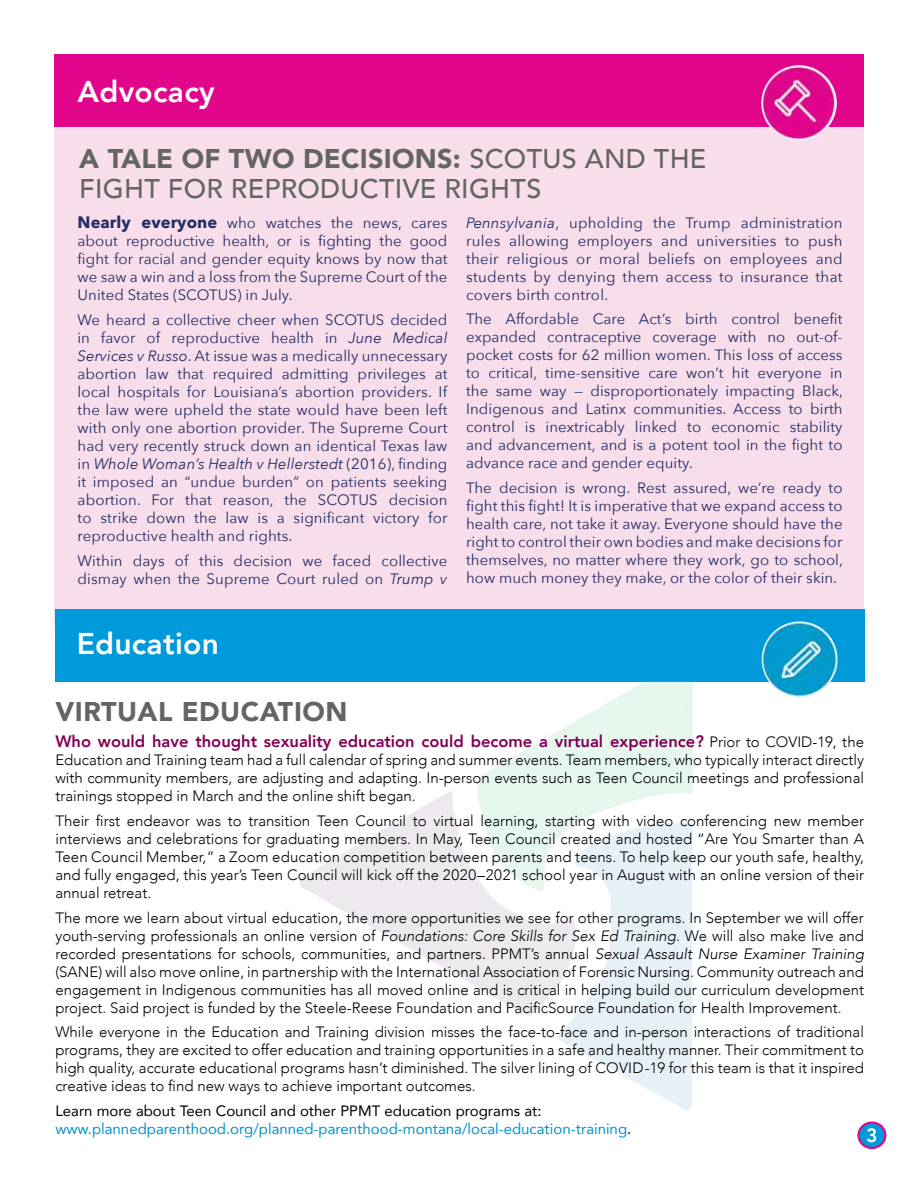
<style>
.page{position:relative;width:918px;height:1188px;background:#fff}
.page>*{position:absolute;margin:0;border:0;box-sizing:border-box;transform-origin:0 0}
.t1{font:800 30px "Avenir";letter-spacing:.01em;color:#fff}
.t2{font:500 27px/30px "Avenir";letter-spacing:.01em;color:#636466}
.t3{font:900 27px "Avenir";letter-spacing:.02em;color:#636466}
.t4{font:800 19.2px "Avenir";color:#fff}
.t5{font:800 16.5px "Avenir";color:#840055}
.t6{font:15px/18px "Avenir Next";letter-spacing:.005em;color:#252d65;text-align:justify}
.t7{font:300 15px/18px "Avenir";color:#000;text-align:justify}
.t8{font:15px/18px "Avenir";color:#0092ce}
.s1{font-weight:900}
.s2{font-style:italic}
.s3{font-weight:700;font-size:16.5px}
.s4{font-weight:300;font-size:15px;color:#000}
.s5{color:#000}
</style>
<div class="page">
<div style="left:54px;top:124px;width:810px;height:506px;background:#f8deeb"></div>
<div style="left:54px;top:54px;width:810px;height:72px;background:#e1058c"></div>
<img style="left:761px;top:65px;width:76px;height:76px">
<div style="left:858px;top:1123px;width:27px;height:25px;background:#009ada;border-radius:50%"></div>
<div style="left:857px;top:1121px;width:29px;height:28px;border:2px solid #e1058c;border-radius:50%"></div>
<div style="left:55px;top:610px;width:810px;height:72px;background:#009ada"></div>
<img style="left:761px;top:621px;width:77px;height:76px">
<h1 class="t1" style="left:78px;top:68px;width:139px">Advocacy</h1>
<h2 class="t2" style="left:79px;top:143px;width:629px"><span class="s1">A TALE OF TWO DECISIONS:</span> SCOTUS AND THE<br>FIGHT FOR REPRODUCTIVE RIGHTS</h2>
<p class="t6" style="left:466px;top:213px;width:378px"><span class="s2">Pennsylvania</span>, upholding the Trump administration rules allowing employers and universities to push their religious or moral beliefs on employees and students by denying them access to insurance that covers birth control.</p>
<p class="t6" style="left:466px;top:310px;width:378px">The Affordable Care Act’s birth control benefit expanded contraceptive coverage with no out-of&shy;pocket costs for 62 million women. This loss of access to critical, time-sensitive care won’t hit everyone in the same way — disproportionately impacting Black, Indigenous and Latinx communities. Access to birth control is inextricably linked to economic stability and advancement, and is a potent tool in the fight to advance race and gender equity.</p>
<p class="t6" style="left:466px;top:478px;width:378px">The decision is wrong. Rest assured, we’re ready to fight this fight! It is imperative that we expand access to health care, not take it away. Everyone should have the right to control their own bodies and make decisions for themselves, no matter where they work, go to school, how much money they make, or the color of their skin.</p>
<p class="t6" style="left:78px;top:213px;width:371px"><span class="s3">Nearly everyone</span> who watches the news, cares about reproductive health, or is fighting the good fight for racial and gender equity knows by now that we saw a win and a loss from the Supreme Court of the United States (SCOTUS) in July.</p>
<p class="t6" style="left:78px;top:310px;width:371px">We heard a collective cheer when SCOTUS decided in favor of reproductive health in <span class="s2">June Medical Services v Russo</span>. At issue was a medically unnecessary abortion law that required admitting privileges at local hospitals for Louisiana’s abortion providers. If the law were upheld the state would have been left with only one abortion provider. The Supreme Court had very recently struck down an identical Texas law in <span class="s2">Whole Woman’s Health v Hellerstedt</span> (2016), finding it imposed an “undue burden” on patients seeking abortion. For that reason, the SCOTUS decision to strike down the law is a significant victory for reproductive health and rights.</p>
<p class="t6" style="left:78px;top:551px;width:371px">Within days of this decision we faced collective dismay when the Supreme Court ruled on <span class="s2">Trump v</span></p>
<h1 class="t1" style="left:77px;top:620px;width:144px">Education</h1>
<h2 class="t3" style="left:55px;top:689px;width:294px">VIRTUAL EDUCATION</h2>
<p class="t5" style="left:55px;top:728px;width:810px">Who would have thought sexuality education could become a virtual experience? <span class="s4">Prior to COVID-19, the</span></p>
<p class="t7" style="left:55px;top:751px;width:810px">Education and Training team had a full calendar of spring and summer events. Team members, who typically interact directly with community members, are adjusting and adapting. In-person events such as Teen Council meetings and professional trainings stopped in March and the online shift began.</p>
<p class="t7" style="left:55px;top:812px;width:810px">Their first endeavor was to transition Teen Council to virtual learning, starting with video conferencing new member interviews and celebrations for graduating members. In May, Teen Council created and hosted “Are You Smarter than A Teen Council Member,” a Zoom education competition between parents and teens. To help keep our youth safe, healthy, and fully engaged, this year’s Teen Council will kick off the 2020–2021 school year in August with an online version of their annual retreat.</p>
<p class="t7" style="left:55px;top:908px;width:810px">The more we learn about virtual education, the more opportunities we see for other programs. In September we will offer youth-serving professionals an online version of <span class="s2">Foundations: Core Skills for Sex Ed Training</span>. We will also make live and recorded presentations for schools, communities, and partners. PPMT’s annual <span class="s2">Sexual Assault Nurse Examiner Training </span>(SANE) will also move online, in partnership with the International Association of Forensic Nursing. Community outreach and engagement in Indigenous communities has all moved online and is critical in helping build our curriculum development project. Said project is funded by the Steele-Reese Foundation and PacificSource Foundation for Health Improvement.</p>
<p class="t7" style="left:55px;top:1023px;width:810px">While everyone in the Education and Training division misses the face-to-face and in-person interactions of traditional programs, they are excited to offer education and training opportunities in a safe and healthy manner. Their commitment to high quality, accurate educational programs hasn’t diminished. The silver lining of COVID-19 for this team is that it inspired creative ideas to find new ways to achieve important outcomes.</p>
<p class="t8" style="left:55px;top:1101px;width:577px"><span class="s5">Learn more about Teen Council and other PPMT education programs at: </span>www.plannedparenthood.org/planned-parenthood-montana/local-education-training<span class="s5">.</span></p>
<p class="t4" style="left:866px;top:1120px;width:13px">3</p>
</div>
